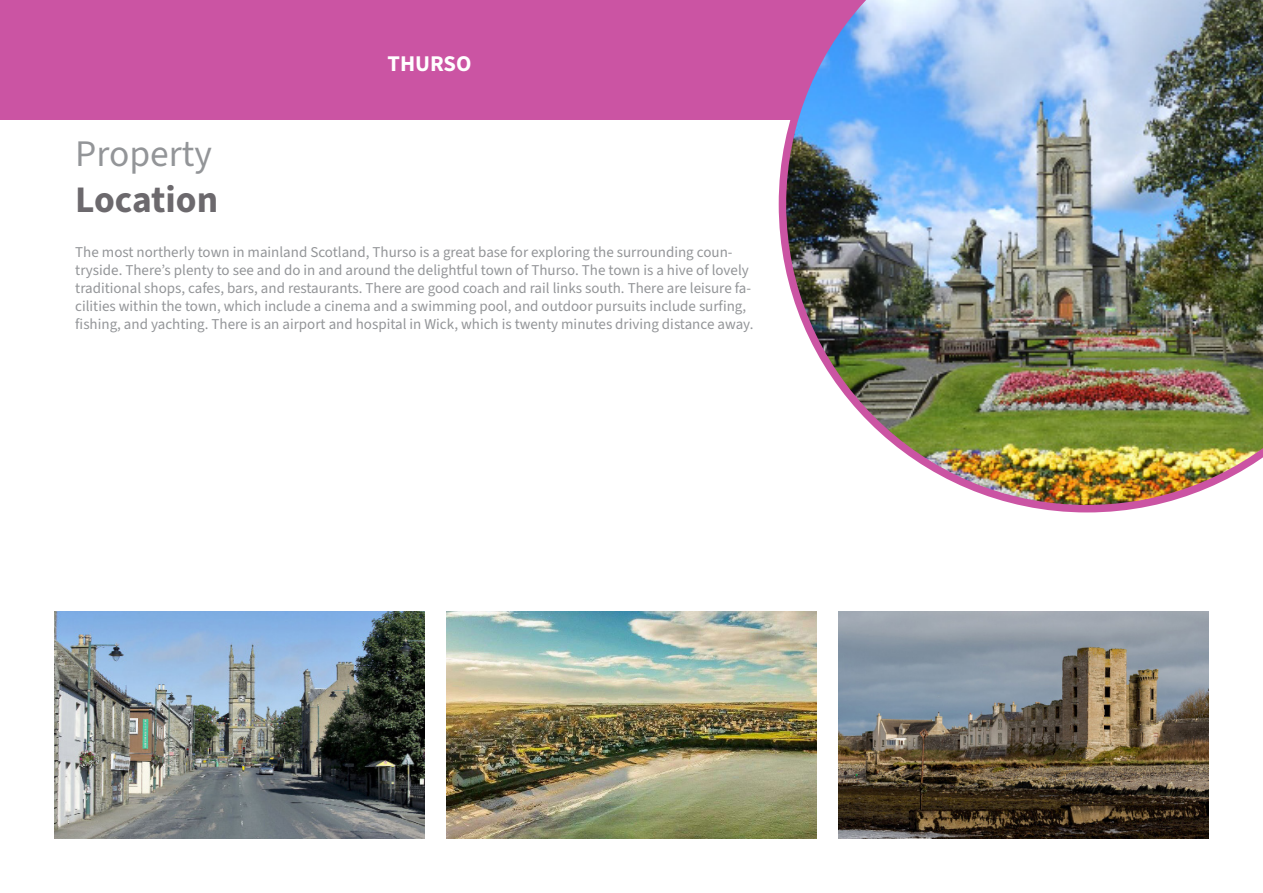
<style>
.page{position:relative;width:1263px;height:893px;background:#fff}
.page>*{position:absolute;margin:0;border:0;box-sizing:border-box;transform-origin:0 0}
.t1{font:37.5px "Source Sans 3";color:#939598}
.t2{font:700 37.5px "Source Sans 3";color:#6c696d}
.t3{font:700 22.5px "Source Sans 3";color:#fff}
.t4{font:15px/18px "Source Sans 3";color:#939598}
</style>
<div class="page">
<div style="left:0;top:0;width:1263px;height:119px;background:#cb54a3"></div>
<img style="left:779px;top:0;width:484px;height:512px">
<img style="left:54px;top:611px;width:370px;height:228px">
<img style="left:446px;top:611px;width:370px;height:228px">
<img style="left:839px;top:611px;width:370px;height:228px">
<p class="t3" style="left:387px;top:49px;width:86px">THURSO</p>
<p class="t1" style="left:75px;top:130px;width:138px">Property</p>
<p class="t2" style="left:75px;top:175px;width:144px">Location</p>
<p class="t4" style="left:75px;top:243px;width:680px">The most northerly town in mainland Scotland, Thurso is a great base for exploring the surrounding coun&shy;tryside. There’s plenty to see and do in and around the delightful town of Thurso. The town is a hive of lovely traditional shops, cafes, bars, and restaurants. There are good coach and rail links south. There are leisure fa&shy;cilities within the town, which include a cinema and a swimming pool, and outdoor pursuits include surfing, fishing, and yachting. There is an airport and hospital in Wick, which is twenty minutes driving distance away.</p>
</div>
